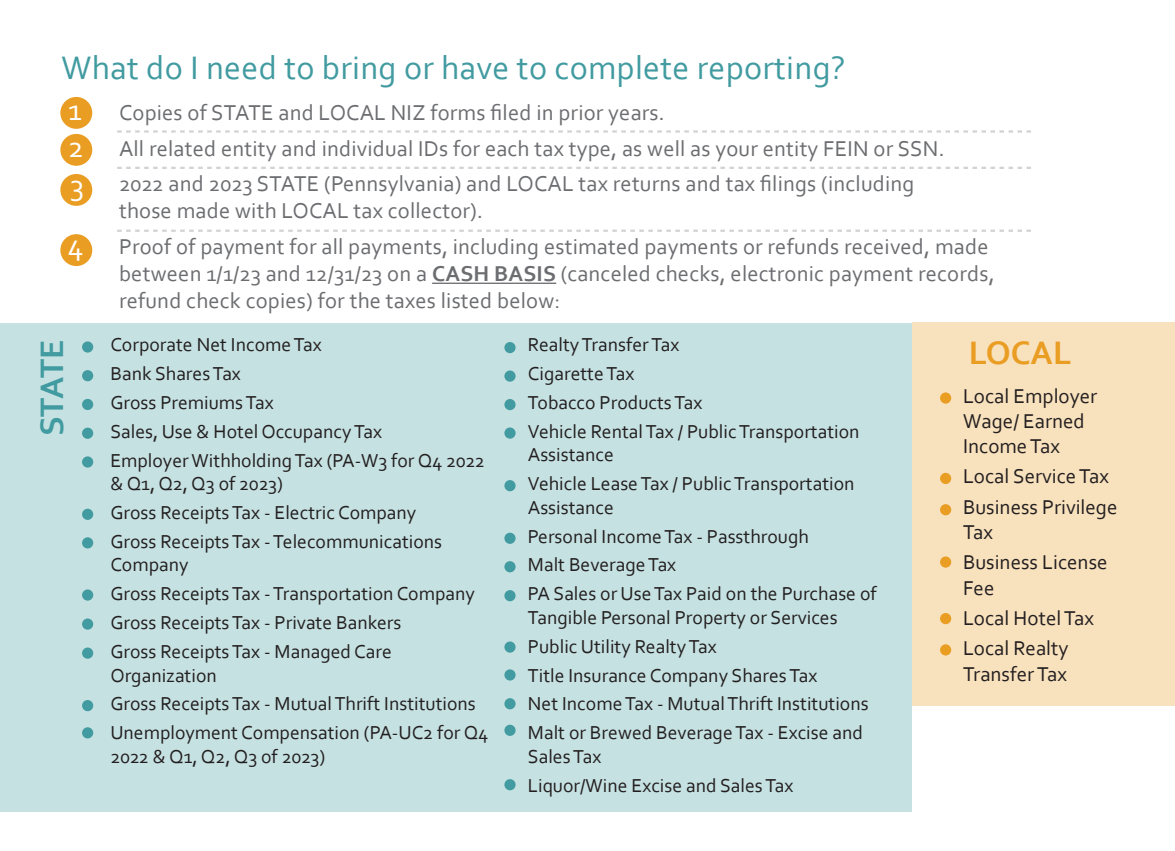
<style>
.page{position:relative;width:1175px;height:851px;background:#fff}
.page>*{position:absolute;margin:0;border:0;box-sizing:border-box;transform-origin:0 0}
.t1{font:33.98px "Corbel";letter-spacing:.01em;color:#419ba0}
.t2{font:700 33.98px "Corbel";letter-spacing:-.025em;color:#419ba0}
.t3{font:700 33.98px "Corbel";color:#ea9d23}
.t4{font:30.82px/37.6px "Corbel";color:#fff;text-align:justify}
.t5{font:22.5px/27px "Corbel";letter-spacing:.01em;color:#6c6d70}
.t6{font:20.93px/30.4px "Corbel";color:#231f20}
.t7{font:19.57px/28.8px "Corbel";color:#231f20}
.t8{font:19.57px "Corbel";letter-spacing:-.02em;color:#231f20}
.s1{font-weight:700}
</style>
<div class="page">
<div style="left:1px;top:323px;width:911px;height:488px;background:#c6e1e2"></div>
<div style="left:912px;top:323px;width:262px;height:382px;background:#f8e1bd"></div>
<hr style="left:432px;top:282px;width:124px;height:2px;background:#6c6d70">
<div style="left:82px;top:341px;width:11px;height:11px;background:#419ba0;border-radius:50%"></div>
<div style="left:60px;top:97px;width:32px;height:32px;background:#ea9d23;border-radius:50%"></div>
<div style="left:60px;top:134px;width:32px;height:32px;background:#ea9d23;border-radius:50%"></div>
<div style="left:82px;top:370px;width:11px;height:11px;background:#419ba0;border-radius:50%"></div>
<div style="left:82px;top:399px;width:11px;height:11px;background:#419ba0;border-radius:50%"></div>
<div style="left:82px;top:427px;width:11px;height:12px;background:#419ba0;border-radius:50%"></div>
<div style="left:82px;top:456px;width:11px;height:11px;background:#419ba0;border-radius:50%"></div>
<div style="left:82px;top:508px;width:11px;height:12px;background:#419ba0;border-radius:50%"></div>
<div style="left:82px;top:700px;width:11px;height:11px;background:#419ba0;border-radius:50%"></div>
<div style="left:504px;top:342px;width:11px;height:11px;background:#419ba0;border-radius:50%"></div>
<div style="left:504px;top:370px;width:11px;height:11px;background:#419ba0;border-radius:50%"></div>
<div style="left:504px;top:399px;width:11px;height:11px;background:#419ba0;border-radius:50%"></div>
<div style="left:504px;top:427px;width:11px;height:11px;background:#419ba0;border-radius:50%"></div>
<div style="left:504px;top:480px;width:11px;height:11px;background:#419ba0;border-radius:50%"></div>
<div style="left:504px;top:532px;width:11px;height:12px;background:#419ba0;border-radius:50%"></div>
<div style="left:504px;top:561px;width:11px;height:11px;background:#419ba0;border-radius:50%"></div>
<div style="left:504px;top:590px;width:11px;height:11px;background:#419ba0;border-radius:50%"></div>
<div style="left:940px;top:392px;width:11px;height:11px;background:#ea9d23;border-radius:50%"></div>
<div style="left:940px;top:473px;width:11px;height:11px;background:#ea9d23;border-radius:50%"></div>
<div style="left:940px;top:504px;width:11px;height:11px;background:#ea9d23;border-radius:50%"></div>
<div style="left:940px;top:556px;width:11px;height:11px;background:#ea9d23;border-radius:50%"></div>
<div style="left:504px;top:669px;width:11px;height:11px;background:#419ba0;border-radius:50%"></div>
<div style="left:82px;top:727px;width:11px;height:11px;background:#419ba0;border-radius:50%"></div>
<div style="left:504px;top:698px;width:11px;height:11px;background:#419ba0;border-radius:50%"></div>
<div style="left:504px;top:724px;width:11px;height:11px;background:#419ba0;border-radius:50%"></div>
<div style="left:82px;top:537px;width:11px;height:11px;background:#419ba0;border-radius:50%"></div>
<div style="left:82px;top:589px;width:11px;height:11px;background:#419ba0;border-radius:50%"></div>
<div style="left:82px;top:618px;width:11px;height:11px;background:#419ba0;border-radius:50%"></div>
<div style="left:82px;top:647px;width:11px;height:11px;background:#419ba0;border-radius:50%"></div>
<div style="left:504px;top:779px;width:11px;height:11px;background:#419ba0;border-radius:50%"></div>
<div style="left:940px;top:613px;width:11px;height:11px;background:#ea9d23;border-radius:50%"></div>
<div style="left:940px;top:644px;width:11px;height:11px;background:#ea9d23;border-radius:50%"></div>
<div style="left:60px;top:174px;width:32px;height:32px;background:#ea9d23;border-radius:50%"></div>
<div style="left:60px;top:234px;width:32px;height:32px;background:#ea9d23;border-radius:50%"></div>
<svg style="left:117px;top:130px;width:914px;height:3px"></svg>
<svg style="left:117px;top:167px;width:914px;height:2px"></svg>
<svg style="left:117px;top:229px;width:914px;height:3px"></svg>
<div style="left:504px;top:641px;width:11px;height:11px;background:#419ba0;border-radius:50%"></div>
<h1 class="t1" style="left:61px;top:47px;width:785px">What do I need to bring or have to complete reporting?</h1>
<h2 class="t4" style="left:68px;top:90px;width:17px">1<br>2<br>3</h2>
<p class="t5" style="left:119px;top:94px;width:827px;line-height:35.8px">Copies of STATE and LOCAL NIZ forms filed in prior years.<br>All related entity and individual IDs for each tax type, as well as your entity FEIN or SSN.</p>
<h2 class="t4" style="left:68px;top:225px;width:17px">4</h2>
<p class="t5" style="left:119px;top:169px;width:797px">2022 and 2023 STATE (Pennsylvania) and LOCAL tax returns and tax filings (including those made with LOCAL tax collector).</p>
<p class="t5" style="left:119px;top:233px;width:877px">Proof of payment for all payments, including estimated payments or refunds received, made between 1/1/23 and 12/31/23 on a <span class="s1">CASH BASIS</span> (canceled checks, electronic payment records, refund check copies) for the taxes listed below:</p>
<p class="t7" style="left:110px;top:330px;width:376px">Corporate Net Income Tax<br>Bank Shares Tax<br>Gross Premiums Tax<br>Sales, Use &amp; Hotel Occupancy Tax<br>Employer Withholding Tax (PA-W3 for Q4 2022</p>
<p class="t7" style="left:110px;top:469px;width:333px">&amp; Q1, Q2, Q3 of 2023)<br>Gross Receipts Tax - Electric Company<br>Gross Receipts Tax - Telecommunications</p>
<p class="t7" style="left:110px;top:550px;width:366px">Company<br>Gross Receipts Tax - Transportation Company<br>Gross Receipts Tax - Private Bankers<br>Gross Receipts Tax - Managed Care</p>
<p class="t7" style="left:110px;top:660px;width:379px">Organization<br>Gross Receipts Tax - Mutual Thrift Institutions<br>Unemployment Compensation (PA-UC2 for Q4</p>
<p class="t8" style="left:110px;top:744px;width:216px">2022 &amp; Q1, Q2, Q3 of 2023)</p>
<p class="t7" style="left:528px;top:330px;width:333px">Realty Transfer Tax<br>Cigarette Tax<br>Tobacco Products Tax<br>Vehicle Rental Tax / Public Transportation</p>
<p class="t7" style="left:528px;top:440px;width:328px">Assistance<br>Vehicle Lease Tax / Public Transportation</p>
<p class="t7" style="left:528px;top:492px;width:350px">Assistance<br>Personal Income Tax - Passthrough<br>Malt Beverage Tax<br>PA Sales or Use Tax Paid on the Purchase of</p>
<p class="t7" style="left:528px;top:602px;width:342px">Tangible Personal Property or Services Public Utility Realty Tax<br>Title Insurance Company Shares Tax<br>Net Income Tax - Mutual Thrift Institutions Malt or Brewed Beverage Tax - Excise and</p>
<p class="t7" style="left:528px;top:741px;width:267px">Sales Tax<br>Liquor/Wine Excise and Sales Tax</p>
<h1 class="t2" style="left:31px;top:436px;width:98px;rotate:-90deg">STATE</h1>
<h1 class="t3" style="left:968px;top:331px;width:104px">LOCAL</h1>
<p class="t6" style="left:963px;top:383px;width:136px;line-height:25.2px">Local Employer<br>Wage/ Earned<br>Income Tax</p>
<p class="t6" style="left:963px;top:461px;width:156px">Local Service Tax<br>Business Privilege</p>
<p class="t6" style="left:963px;top:516px;width:146px">Tax<br>Business License</p>
<p class="t6" style="left:963px;top:572px;width:132px">Fee<br>Local Hotel Tax<br>Local Realty</p>
<p class="t6" style="left:963px;top:658px;width:105px">Transfer Tax</p>
</div>
